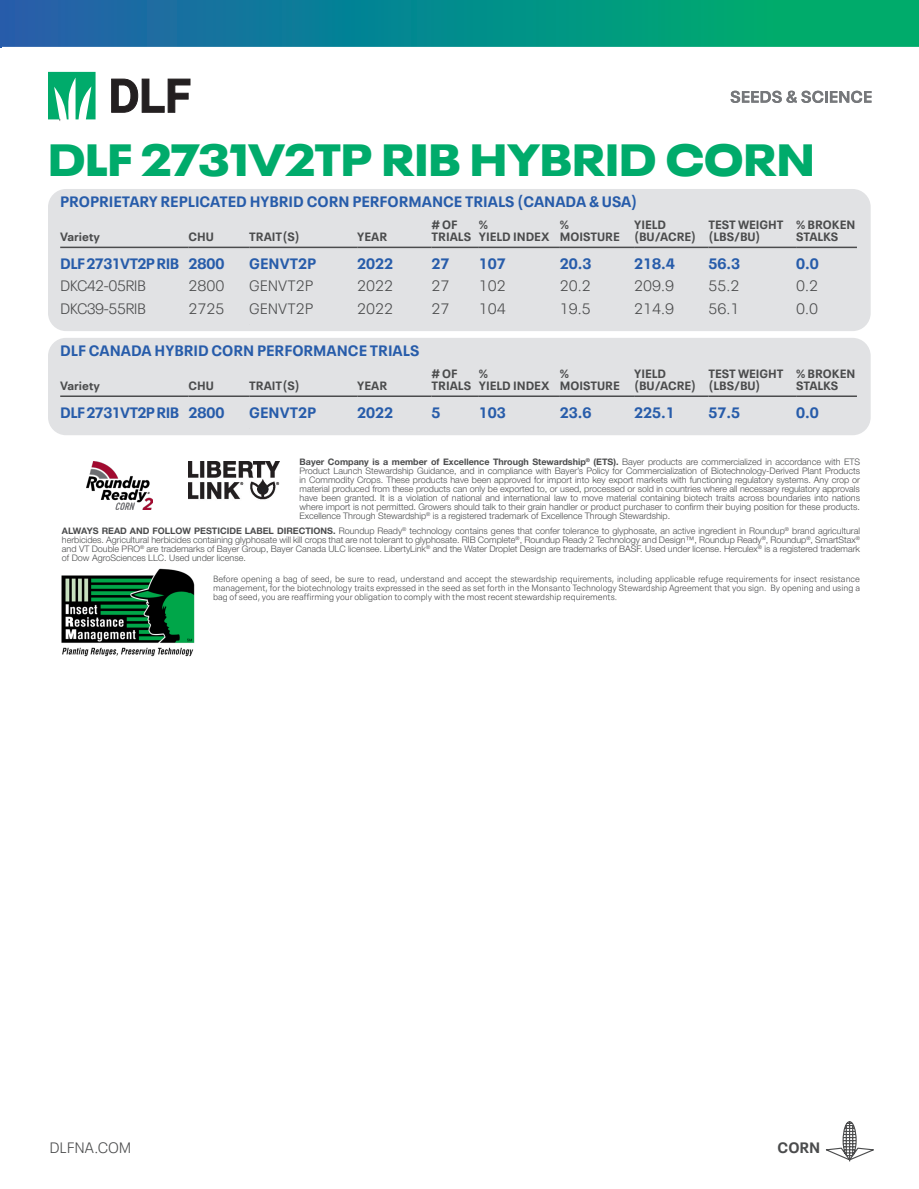
<style>
.page{position:relative;width:919px;height:1189px;background:#fff}
.page>*{position:absolute;margin:0;border:0;box-sizing:border-box;transform-origin:0 0}
.NEUE_PLAK_EXT_BLK_30_26_GRN_CAPS{font:900 expanded 45px "Neue Plak";color:#00ab6b}
.t1{font:700 15px "Neue Plak Text";color:#275caa}
.NEUE_PLAK_TXT_LT_10_14_DRK_GRY{font:300 15px "Neue Plak Text";color:#4b4c4d}
.t2{font:700 15px "Neue Plak Text";letter-spacing:-.04em;color:#275caa}
.NEUE_PLAK_TXT_LT_10_14_DRK_GRY-2{font:300 15px "Neue Plak Text";letter-spacing:-.04em;color:#4b4c4d}
.NEUE_PLAK_TXT_LT_10_14_DRK_GRY-3{font:700 15px "Neue Plak Text";color:#4b4c4d}
.t3{font:700 12px/12px "Neue Plak Text";color:#4b4c4d}
.NEUE_PLAK_TXT_LT_8_10_DRK_GRY{font:300 9px/9px "Helvetica Neue";color:#4b4c4d;text-align:justify}
.NEUE_PLAK_TXT_LT_8_10_DRK_GRY-2{font:300 9px/9px "Neue Plak Text";color:#4b4c4d;text-align:justify}
.s1{font-weight:700}
</style>
<div class="page">
<svg style="left:826px;top:1121px;width:48px;height:41px"></svg>
<div style="left:2px;top:0;width:917px;height:47px;background:linear-gradient(to right,#1d60ae,#00b666)"></div>
<hr style="left:0;top:0;width:1px;height:48px;background:#275caa">
<div style="left:48px;top:189px;width:822px;height:142px;background:#e1e2e4;border-radius:18px"></div>
<hr style="left:60px;top:247px;width:128px;height:1px;background:#4b4c4d">
<hr style="left:188px;top:247px;width:61px;height:1px;background:#4b4c4d">
<hr style="left:249px;top:247px;width:108px;height:1px;background:#4b4c4d">
<hr style="left:357px;top:247px;width:74px;height:1px;background:#4b4c4d">
<hr style="left:431px;top:247px;width:48px;height:1px;background:#4b4c4d">
<hr style="left:479px;top:247px;width:81px;height:1px;background:#4b4c4d">
<hr style="left:560px;top:247px;width:74px;height:1px;background:#4b4c4d">
<hr style="left:634px;top:247px;width:74px;height:1px;background:#4b4c4d">
<hr style="left:708px;top:247px;width:88px;height:1px;background:#4b4c4d">
<hr style="left:796px;top:247px;width:61px;height:1px;background:#4b4c4d">
<div style="left:48px;top:338px;width:822px;height:97px;background:#e1e2e4;border-radius:18px"></div>
<hr style="left:60px;top:395px;width:128px;height:2px;background:#4b4c4d">
<hr style="left:188px;top:395px;width:61px;height:2px;background:#4b4c4d">
<hr style="left:249px;top:395px;width:108px;height:2px;background:#4b4c4d">
<hr style="left:357px;top:395px;width:74px;height:2px;background:#4b4c4d">
<hr style="left:431px;top:395px;width:48px;height:2px;background:#4b4c4d">
<hr style="left:479px;top:395px;width:81px;height:2px;background:#4b4c4d">
<hr style="left:560px;top:395px;width:74px;height:2px;background:#4b4c4d">
<hr style="left:634px;top:395px;width:74px;height:2px;background:#4b4c4d">
<hr style="left:708px;top:395px;width:88px;height:2px;background:#4b4c4d">
<hr style="left:796px;top:395px;width:61px;height:2px;background:#4b4c4d">
<svg style="left:112px;top:79px;width:78px;height:33px"></svg>
<svg style="left:48px;top:72px;width:48px;height:48px"></svg>
<svg style="left:730px;top:91px;width:141px;height:12px"></svg>
<img style="left:86px;top:462px;width:66px;height:47px">
<img style="left:189px;top:462px;width:90px;height:38px">
<img style="left:62px;top:568px;width:133px;height:89px">
<p class="NEUE_PLAK_EXT_BLK_30_26_GRN_CAPS" style="left:48px;top:123px;width:768px">DLF 2731V2TP RIB HYBRID CORN</p>
<p class="t1" style="left:60px;top:190px;width:579px">PROPRIETARY REPLICATED HYBRID CORN PERFORMANCE TRIALS (CANADA &amp; USA)</p>
<p class="t3" style="left:60px;top:230px;width:41px">Variety</p>
<p class="t3" style="left:188px;top:230px;width:27px">CHU</p>
<p class="t3" style="left:249px;top:230px;width:52px">TRAIT(S)</p>
<p class="t3" style="left:357px;top:230px;width:31px">YEAR</p>
<p class="t3" style="left:431px;top:218px;width:41px"># OF<br>TRIALS</p>
<p class="t3" style="left:479px;top:218px;width:72px">%<br>YIELD INDEX</p>
<p class="t3" style="left:560px;top:218px;width:61px">%<br>MOISTURE</p>
<p class="t3" style="left:634px;top:218px;width:64px">YIELD (BU/ACRE)</p>
<p class="t3" style="left:708px;top:218px;width:77px">TEST WEIGHT (LBS/BU)</p>
<p class="t3" style="left:796px;top:218px;width:61px">% BROKEN<br>STALKS</p>
<p class="t2" style="left:60px;top:251px;width:166px">DLF 2731VT2P RIB 2800</p>
<p class="t1" style="left:249px;top:251px;width:68px">GENVT2P</p>
<p class="t1" style="left:357px;top:251px;width:37px">2022</p>
<p class="t1" style="left:431px;top:251px;width:19px">27</p>
<p class="t1" style="left:479px;top:251px;width:28px">107</p>
<p class="t1" style="left:560px;top:251px;width:33px">20.3</p>
<p class="t1" style="left:634px;top:251px;width:42px">218.4</p>
<p class="t1" style="left:708px;top:251px;width:33px">56.3</p>
<p class="t1" style="left:796px;top:251px;width:24px">0.0</p>
<p class="NEUE_PLAK_TXT_LT_10_14_DRK_GRY-2" style="left:60px;top:274px;width:87px">DKC42-05RIB</p>
<p class="NEUE_PLAK_TXT_LT_10_14_DRK_GRY" style="left:188px;top:274px;width:37px">2800</p>
<p class="NEUE_PLAK_TXT_LT_10_14_DRK_GRY" style="left:249px;top:274px;width:65px">GENVT2P</p>
<p class="NEUE_PLAK_TXT_LT_10_14_DRK_GRY" style="left:357px;top:274px;width:37px">2022</p>
<p class="NEUE_PLAK_TXT_LT_10_14_DRK_GRY" style="left:431px;top:274px;width:19px">27</p>
<p class="NEUE_PLAK_TXT_LT_10_14_DRK_GRY" style="left:479px;top:274px;width:28px">102</p>
<p class="NEUE_PLAK_TXT_LT_10_14_DRK_GRY" style="left:560px;top:274px;width:32px">20.2</p>
<p class="NEUE_PLAK_TXT_LT_10_14_DRK_GRY" style="left:634px;top:274px;width:41px">209.9</p>
<p class="NEUE_PLAK_TXT_LT_10_14_DRK_GRY" style="left:708px;top:274px;width:32px">55.2</p>
<p class="NEUE_PLAK_TXT_LT_10_14_DRK_GRY" style="left:796px;top:274px;width:23px">0.2</p>
<p class="NEUE_PLAK_TXT_LT_10_14_DRK_GRY-2" style="left:60px;top:296px;width:87px">DKC39-55RIB</p>
<p class="NEUE_PLAK_TXT_LT_10_14_DRK_GRY" style="left:188px;top:296px;width:37px">2725</p>
<p class="NEUE_PLAK_TXT_LT_10_14_DRK_GRY" style="left:249px;top:296px;width:65px">GENVT2P</p>
<p class="NEUE_PLAK_TXT_LT_10_14_DRK_GRY" style="left:357px;top:296px;width:37px">2022</p>
<p class="NEUE_PLAK_TXT_LT_10_14_DRK_GRY" style="left:431px;top:296px;width:19px">27</p>
<p class="NEUE_PLAK_TXT_LT_10_14_DRK_GRY" style="left:479px;top:296px;width:28px">104</p>
<p class="NEUE_PLAK_TXT_LT_10_14_DRK_GRY" style="left:560px;top:296px;width:32px">19.5</p>
<p class="NEUE_PLAK_TXT_LT_10_14_DRK_GRY" style="left:634px;top:296px;width:41px">214.9</p>
<p class="NEUE_PLAK_TXT_LT_10_14_DRK_GRY" style="left:708px;top:296px;width:32px">56.1</p>
<p class="NEUE_PLAK_TXT_LT_10_14_DRK_GRY" style="left:796px;top:296px;width:23px">0.0</p>
<p class="t1" style="left:60px;top:338px;width:360px">DLF CANADA HYBRID CORN PERFORMANCE TRIALS</p>
<p class="t3" style="left:60px;top:379px;width:41px">Variety</p>
<p class="t3" style="left:188px;top:379px;width:27px">CHU</p>
<p class="t3" style="left:249px;top:379px;width:52px">TRAIT(S)</p>
<p class="t3" style="left:357px;top:379px;width:31px">YEAR</p>
<p class="t3" style="left:431px;top:367px;width:41px"># OF<br>TRIALS</p>
<p class="t3" style="left:479px;top:367px;width:72px">%<br>YIELD INDEX</p>
<p class="t3" style="left:560px;top:367px;width:61px">%<br>MOISTURE</p>
<p class="t3" style="left:634px;top:367px;width:64px">YIELD (BU/ACRE)</p>
<p class="t3" style="left:708px;top:367px;width:77px">TEST WEIGHT (LBS/BU)</p>
<p class="t3" style="left:796px;top:367px;width:61px">% BROKEN<br>STALKS</p>
<p class="t2" style="left:60px;top:400px;width:166px">DLF 2731VT2P RIB 2800</p>
<p class="t1" style="left:249px;top:400px;width:68px">GENVT2P</p>
<p class="t1" style="left:357px;top:400px;width:37px">2022</p>
<p class="t1" style="left:431px;top:400px;width:10px">5</p>
<p class="t1" style="left:479px;top:400px;width:28px">103</p>
<p class="t1" style="left:560px;top:400px;width:33px">23.6</p>
<p class="t1" style="left:634px;top:400px;width:42px">225.1</p>
<p class="t1" style="left:708px;top:400px;width:33px">57.5</p>
<p class="t1" style="left:796px;top:400px;width:24px">0.0</p>
<p class="NEUE_PLAK_TXT_LT_8_10_DRK_GRY" style="left:300px;top:456px;width:562px"><span class="s1">Bayer Company is a member of Excellence Through Stewardship</span><sup>®</sup> <span class="s1">(ETS).</span> Bayer products are commercialized in accordance with ETS Product Launch Stewardship Guidance, and in compliance with Bayer’s Policy for Commercialization of Biotechnology-Derived Plant Products in Commodity Crops. These products have been approved for import into key export markets with functioning regulatory systems. Any crop or material produced from these products can only be exported to, or used, processed or sold in countries where all necessary regulatory approvals have been granted. It is a violation of national and international law to move material containing biotech traits across boundaries into nations where import is not permitted. Growers should talk to their grain handler or product purchaser to confirm their buying position for these products.<br>Excellence Through Stewardship<sup>®</sup> is a registered trademark of Excellence Through Stewardship.</p>
<p class="NEUE_PLAK_TXT_LT_8_10_DRK_GRY" style="left:62px;top:526px;width:799px"><span class="s1">ALWAYS READ AND FOLLOW PESTICIDE LABEL DIRECTIONS.</span> Roundup Ready<sup>®</sup> technology contains genes that confer tolerance to glyphosate, an active ingredient in Roundup<sup>®</sup> brand agricultural herbicides. Agricultural herbicides containing glyphosate will kill crops that are not tolerant to glyphosate. RIB Complete<sup>®</sup>, Roundup Ready 2 Technology and Design™, Roundup Ready<sup>®</sup>, Roundup<sup>®</sup>, SmartStax<sup>® </sup>and VT Double PRO<sup>®</sup> are trademarks of Bayer Group, Bayer Canada ULC licensee. LibertyLink<sup>®</sup> and the Water Droplet Design are trademarks of BASF. Used under license. Herculex<sup>®</sup> is a registered trademark of Dow AgroSciences LLC. Used under license.</p>
<p class="NEUE_PLAK_TXT_LT_8_10_DRK_GRY-2" style="left:213px;top:573px;width:648px">Before opening a bag of seed, be sure to read, understand and accept the stewardship requirements, including applicable refuge requirements for insect resistance management, for the biotechnology traits expressed in the seed as set forth in the Monsanto Technology Stewardship Agreement that you sign. By opening and using a bag of seed, you are reaffirming your obligation to comply with the most recent stewardship requirements.</p>
<p class="NEUE_PLAK_TXT_LT_10_14_DRK_GRY" style="left:49px;top:1136px;width:84px">DLFNA.COM</p>
<p class="NEUE_PLAK_TXT_LT_10_14_DRK_GRY-3" style="left:777px;top:1135px;width:44px">CORN</p>
</div>
